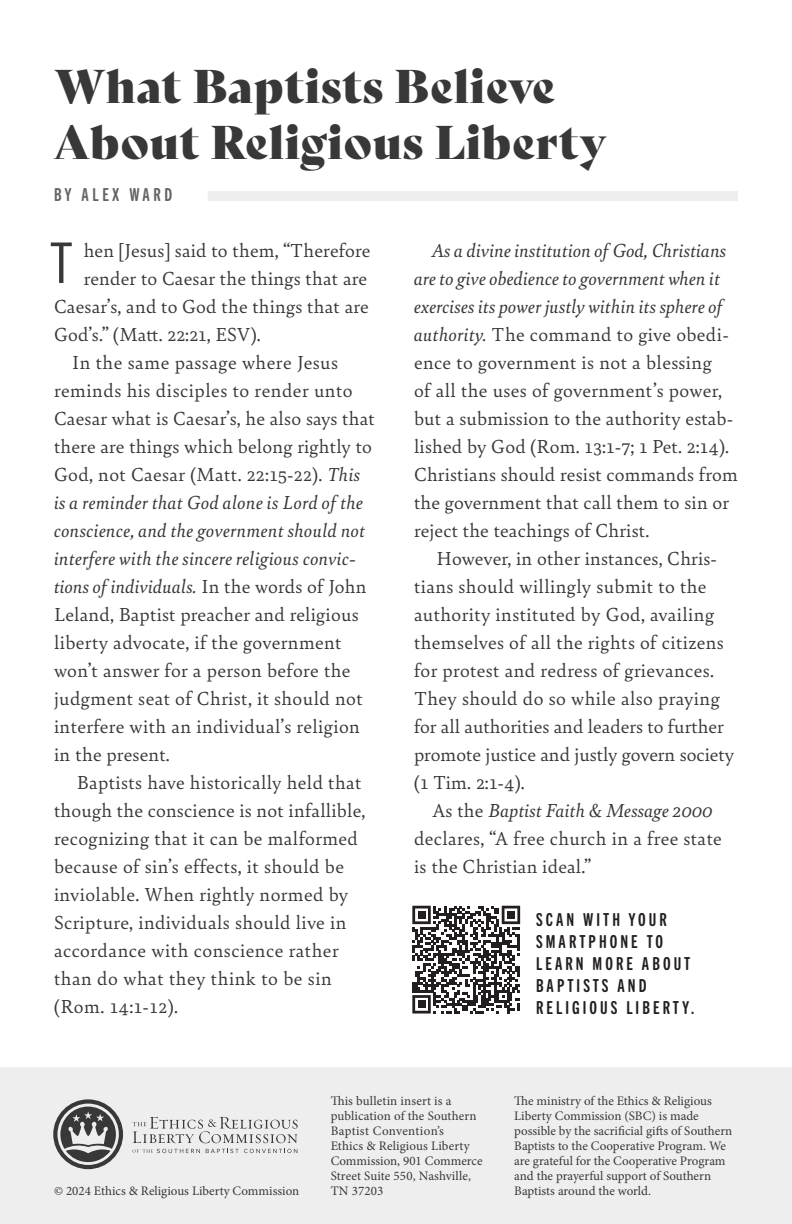
<style>
.page{position:relative;width:792px;height:1224px;background:#fff}
.page>*{position:absolute;margin:0;border:0;box-sizing:border-box;transform-origin:0 0}
.t1{font:56px "Trade Gothic LT Std Cn 18";color:#383839}
.t2{font:46px/56px "Bely Display";letter-spacing:.01em;color:#383839}
.t3{font:20px/28px "Bely";letter-spacing:.02em;color:#383839}
.t4{font:italic 20px "Bely";letter-spacing:.02em;color:#383839}
.t5{font:18px/22px "Trade Gothic Next SR Pro Bd Cm";letter-spacing:.17em;color:#231f20}
.t6{font:18px "Trade Gothic Next SR Pro Bd Cm";letter-spacing:.2em;color:#636366}
.t7{font:13px/15px "Minion Pro";color:#383839}
.s1{font-style:italic}
.s2{font-style:normal}
</style>
<div class="page">
<div style="left:208px;top:191px;width:530px;height:10px;background:#eeeeef"></div>
<svg style="left:412px;top:906px;width:108px;height:108px"></svg>
<div style="left:418px;top:911px;width:8px;height:8px;background:#231f20"></div>
<div style="left:507px;top:911px;width:8px;height:8px;background:#231f20"></div>
<div style="left:418px;top:1000px;width:8px;height:8px;background:#231f20"></div>
<div style="left:0;top:1067px;width:792px;height:157px;background:#eeeeef"></div>
<svg style="left:132px;top:1149px;width:68px;height:4px"></svg>
<svg style="left:206px;top:1149px;width:91px;height:4px"></svg>
<svg style="left:132px;top:1117px;width:166px;height:26px"></svg>
<svg style="left:53px;top:1099px;width:70px;height:70px"></svg>
<h2 class="t2" style="left:54px;top:54px;width:554px">What Baptists Believe<br>About Religious Liberty</h2>
<p class="t6" style="left:54px;top:182px;width:120px">BY ALEX WARD</p>
<p class="t3" style="left:84px;top:235px;width:288px">hen [Jesus] said to them, “Therefore</p>
<p class="t3" style="left:84px;top:263px;width:285px">render to Caesar the things that are</p>
<p class="t3" style="left:54px;top:291px;width:316px">Caesar’s, and to God the things that are</p>
<p class="t3" style="left:54px;top:319px;width:208px">God’s.” (Matt. 22:21, ESV).</p>
<p class="t3" style="left:72px;top:347px;width:268px">In the same passage where Jesus</p>
<p class="t3" style="left:54px;top:375px;width:300px">reminds his disciples to render unto</p>
<p class="t3" style="left:54px;top:403px;width:322px">Caesar what is Caesar’s, he also says that</p>
<p class="t3" style="left:54px;top:431px;width:320px">there are things which belong rightly to</p>
<p class="t3" style="left:54px;top:459px;width:308px">God, not Caesar (Matt. 22:15-22). <span class="s1">This</span></p>
<p class="t4" style="left:54px;top:488px;width:311px">is a reminder that God alone is Lord of the</p>
<p class="t4" style="left:54px;top:516px;width:313px">conscience, and the government should not</p>
<p class="t4" style="left:54px;top:544px;width:303px">interfere with the sincere religious convic-</p>
<p class="t4" style="left:54px;top:572px;width:314px">tions of individuals. <span class="s2">In the words of John</span></p>
<p class="t3" style="left:54px;top:599px;width:306px">Leland, Baptist preacher and religious</p>
<p class="t3" style="left:54px;top:627px;width:289px">liberty advocate, if the government</p>
<p class="t3" style="left:54px;top:655px;width:298px">won’t answer for a person before the</p>
<p class="t3" style="left:54px;top:683px;width:310px">judgment seat of Christ, it should not</p>
<p class="t3" style="left:54px;top:711px;width:308px">interfere with an individual’s religion</p>
<p class="t3" style="left:54px;top:739px;width:117px">in the present.</p>
<p class="t3" style="left:77px;top:767px;width:286px">Baptists have historically held that</p>
<p class="t3" style="left:54px;top:795px;width:313px">though the conscience is not infallible,</p>
<p class="t3" style="left:54px;top:823px;width:306px">recognizing that it can be malformed</p>
<p class="t3" style="left:54px;top:851px;width:291px">because of sin’s effects, it should be</p>
<p class="t3" style="left:54px;top:879px;width:296px">inviolable. When rightly normed by</p>
<p class="t3" style="left:54px;top:907px;width:294px">Scripture, individuals should live in</p>
<p class="t3" style="left:54px;top:935px;width:286px">accordance with conscience rather</p>
<p class="t3" style="left:54px;top:963px;width:279px">than do what they think to be sin</p>
<p class="t3" style="left:54px;top:991px;width:125px">(Rom. 14:1-12).</p>
<h1 class="t1" style="left:50px;top:230px;width:23px">T</h1>
<p class="t3" style="left:414px;top:235px;width:325px;text-indent:18px"><span class="s1">As a divine institution of God, Christians are to give obedience to government when it exercises its power justly within its sphere of authority.</span> The command to give obedi&shy;ence to government is not a blessing<br>of all the uses of government’s power, but a submission to the authority estab&shy;lished by God (Rom. 13:1-7; 1 Pet. 2:14).<br>Christians should resist commands from the government that call them to sin or reject the teachings of Christ.</p>
<p class="t3" style="left:414px;top:543px;width:322px;text-indent:23px">However, in other instances, Chris&shy;tians should willingly submit to the authority instituted by God, availing themselves of all the rights of citizens for protest and redress of grievances.<br>They should do so while also praying for all authorities and leaders to further promote justice and justly govern society (1 Tim. 2:1-4).</p>
<p class="t3" style="left:414px;top:795px;width:309px;text-indent:18px">As the <span class="s1">Baptist Faith &amp; Message 2000 </span>declares, “A free church in a free state is the Christian ideal.”</p>
<p class="t5" style="left:536px;top:907px;width:160px">SCAN WITH YOUR<br>SMARTPHONE TO<br>LEARN MORE ABOUT<br>BAPTISTS AND<br>RELIGIOUS LIBERTY.</p>
<p class="t7" style="left:331px;top:1094px;width:153px">This bulletin insert is a publication of the Southern<br>Baptist Convention’s<br>Ethics &amp; Religious Liberty<br>Commission, 901 Commerce<br>Street Suite 550, Nashville,<br>TN 37203</p>
<p class="t7" style="left:514px;top:1094px;width:220px">The ministry of the Ethics &amp; Religious Liberty Commission (SBC) is made possible by the sacrificial gifts of Southern Baptists to the Cooperative Program. We are grateful for the Cooperative Program and the prayerful support of Southern</p>
<p class="t7" style="left:54px;top:1184px;width:247px">© 2024 Ethics &amp; Religious Liberty Commission</p>
<p class="t7" style="left:514px;top:1184px;width:138px">Baptists around the world.</p>
</div>
